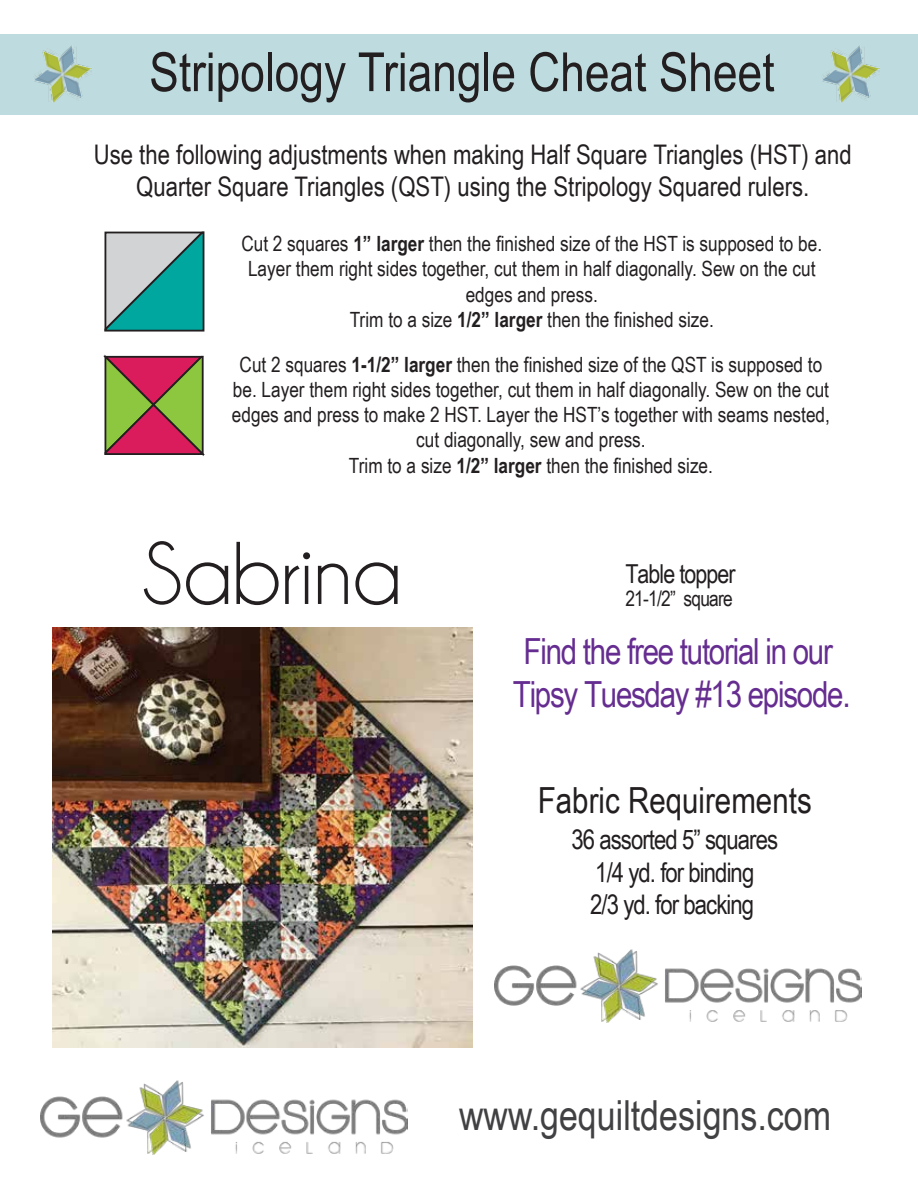
<style>
.page{position:relative;width:918px;height:1188px;background:#fff}
.page>*{position:absolute;margin:0;border:0;box-sizing:border-box;transform-origin:0 0}
.t1{font:90px "Champagne&Limousines";color:#231f20}
.t2{font:54px "Arial Narrow";color:#231f20}
.t3{font:41.4px "Arial Narrow";color:#414042}
.t4{font:36px/43.2px "Arial Narrow";letter-spacing:-.035em;color:#662d91}
.t5{font:36px "Arial Narrow";color:#231f20}
.t6{font:27px/32.4px "Arial Narrow";color:#231f20;text-align:center}
.t7{font:27px/32.4px "Arial Narrow";letter-spacing:-.035em;color:#231f20;text-align:center}
.t8{font:26.1px "Arial Narrow";letter-spacing:-.035em;color:#231f20}
.t9{font:21.15px "Arial Narrow";letter-spacing:-.035em;color:#231f20}
.t10{font:21px/25.2px "Arial Narrow";color:#231f20;text-align:center}
.s1{font-weight:700}
</style>
<div class="page">
<div style="left:0;top:34px;width:918px;height:80px;background:#bedcdf"></div>
<img style="left:34px;top:46px;width:58px;height:56px">
<img style="left:822px;top:46px;width:58px;height:56px">
<svg style="left:104px;top:231px;width:101px;height:101px;background:#61adaa"></svg>
<svg style="left:103px;top:354px;width:102px;height:102px;background:#a66e51"></svg>
<img style="left:40px;top:1080px;width:367px;height:74px">
<img style="left:53px;top:628px;width:420px;height:420px">
<img style="left:495px;top:949px;width:367px;height:74px">
<h2 class="t2" style="left:149px;top:32px;width:627px">Stripology Triangle Cheat Sheet</h2>
<p class="t6" style="left:94px;top:137px;width:760px">Use the following adjustments when making Half Square Triangles (HST) and<br>Quarter Square Triangles (QST) using the Stripology Squared rulers.</p>
<p class="t10" style="left:241px;top:230px;width:582px">Cut 2 squares <span class="s1">1” larger</span> then the finished size of the HST is supposed to be.<br>Layer them right sides together, cut them in half diagonally. Sew on the cut edges and press.<br>Trim to a size <span class="s1">1/2” larger</span> then the finished size.</p>
<p class="t10" style="left:232px;top:351px;width:599px">Cut 2 squares <span class="s1">1-1/2” larger</span> then the finished size of the QST is supposed to be. Layer them right sides together, cut them in half diagonally. Sew on the cut edges and press to make 2 HST. Layer the HST’s together with seams nested, cut diagonally, sew and press.<br>Trim to a size <span class="s1">1/2” larger</span> then the finished size.</p>
<h1 class="t1" style="left:141px;top:528px;width:262px">Sabrina</h1>
<p class="t8" style="left:625px;top:554px;width:112px">Table topper</p>
<p class="t9" style="left:625px;top:583px;width:109px">21-1/2” square</p>
<h3 class="t4" style="left:513px;top:628px;width:339px">Find the free tutorial in our<br>Tipsy Tuesday #13 episode.</h3>
<h3 class="t5" style="left:538px;top:774px;width:275px">Fabric Requirements</h3>
<p class="t7" style="left:572px;top:823px;width:208px">36 assorted 5” squares<br>1/4 yd. for binding<br>2/3 yd. for backing</p>
<h3 class="t3" style="left:459px;top:1085px;width:374px">www.gequiltdesigns.com</h3>
</div>
